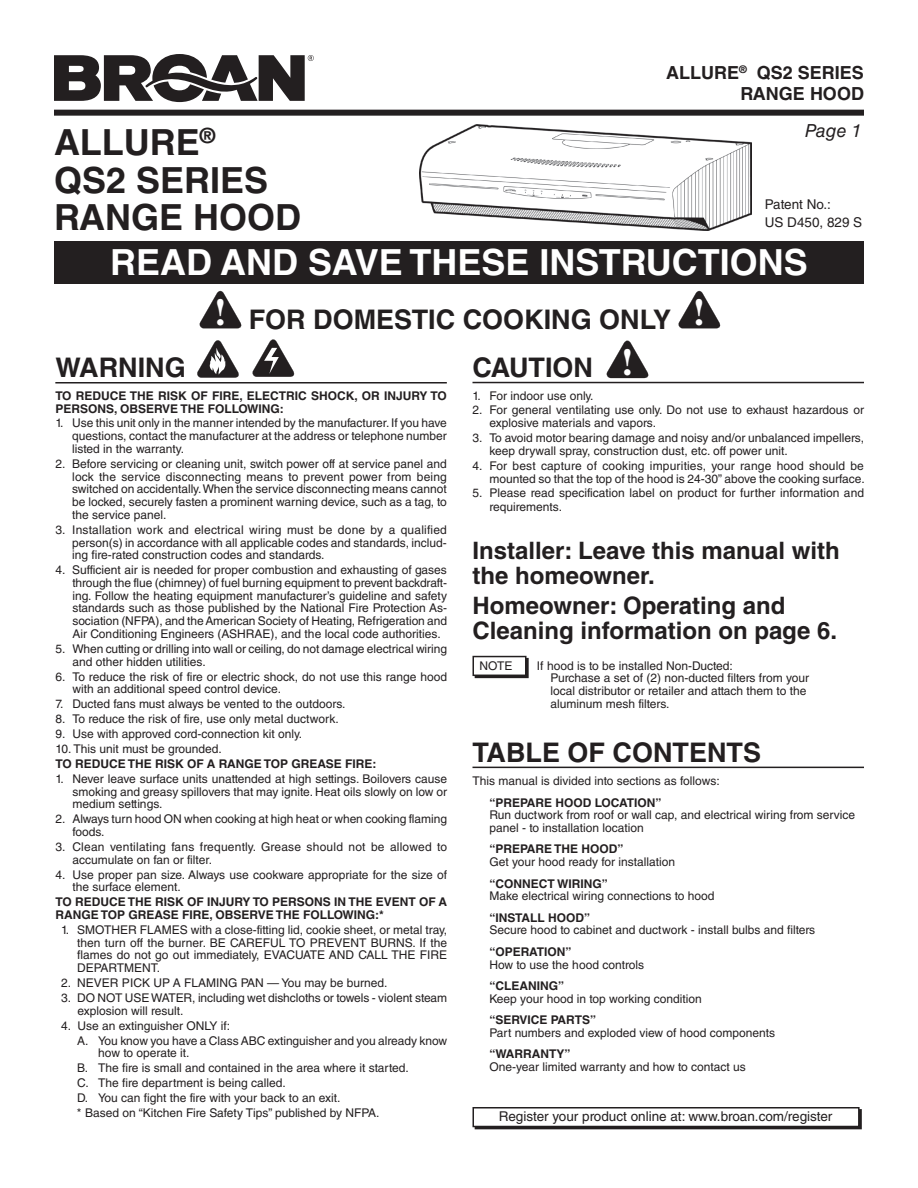
<style>
.page{position:relative;width:918px;height:1188px;background:#fff}
.page>*{position:absolute;margin:0;border:0;box-sizing:border-box;transform-origin:0 0}
.t1{font:700 37.8px "Times";color:#fff}
.t2{font:700 36px "Helvetica LT Std";color:#fff}
.t3{font:700 36px/37.5px "Helvetica LT Std";color:#231f20}
.t4{font:700 27px "Helvetica LT Std";color:#231f20}
.t5{font:700 24px/24.8px "Helvetica LT Std";color:#231f20}
.t6{font:700 18px/21.6px "Helvetica LT Std";color:#231f20;text-align:right}
.t7{font:italic 18px "Helvetica LT Std";color:#231f20}
.t8{font:13.5px/18.6px "Helvetica LT Std";color:#231f20}
.t9{font:12px/12.8px "Helvetica LT Std";color:#231f20}
.t10{font:700 12px/12.8px "Helvetica LT Std";color:#231f20}
.t11{font:12px/12.8px "Helvetica LT Std";letter-spacing:.02em;color:#231f20}
.s1{font-family:"Times";font-size:37.8px;color:#fff}
</style>
<div class="page">
<div style="left:54px;top:110px;width:810px;height:6px;background:#231f20"></div>
<svg style="left:54px;top:54px;width:260px;height:48px"></svg>
<svg style="left:607px;top:340px;width:41px;height:39px"></svg>
<hr style="left:55px;top:382px;width:392px;height:2px;background:#231f20">
<div style="left:54px;top:241px;width:810px;height:42px;background:#231f20"></div>
<svg style="left:253px;top:339px;width:41px;height:38px"></svg>
<svg style="left:197px;top:340px;width:42px;height:38px"></svg>
<hr style="left:472px;top:382px;width:392px;height:1px;background:#231f20">
<hr style="left:472px;top:767px;width:392px;height:1px;background:#231f20">
<img style="left:420px;top:125px;width:332px;height:106px">
<div style="left:475px;top:658px;width:54px;height:20px;border:2px solid #231f20"></div>
<div style="left:473px;top:657px;width:53px;height:18px;background:#fff"></div>
<div style="left:472px;top:656px;width:54px;height:20px;border:2px solid #231f20"></div>
<svg style="left:200px;top:290px;width:41px;height:39px"></svg>
<svg style="left:679px;top:290px;width:41px;height:39px"></svg>
<div style="left:475px;top:1109px;width:387px;height:20px;border:2px solid #231f20"></div>
<div style="left:473px;top:1108px;width:386px;height:18px;background:#fff"></div>
<div style="left:472px;top:1107px;width:388px;height:20px;border:2px solid #231f20"></div>
<h3 class="t6" style="left:666px;top:61px;width:199px">ALLURE<sup>®</sup> QS2 SERIES<br>RANGE HOOD</h3>
<h3 class="t7" style="left:805px;top:120px;width:58px">Page 1</h3>
<h2 class="t3" style="left:54px;top:123px;width:249px">ALLURE<sup>®<br></sup>QS2 SERIES<br>RANGE HOOD</h2>
<h2 class="t2" style="left:110px;top:240px;width:699px">READ AND SAVE THESE INSTRUCTIONS</h2>
<p class="t8" style="left:765px;top:195px;width:99px">Patent No.:<br>US D450, 829 S</p>
<h3 class="t4" style="left:214px;top:303px;width:493px"><span class="s1">!</span> FOR DOMESTIC COOKING ONLY <span class="s1">!</span></h3>
<h3 class="t4" style="left:55px;top:351px;width:132px">WARNING</h3>
<h1 class="t1" style="left:621px;top:339px;width:14px">!</h1>
<p class="t10" style="left:55px;top:389px;width:393px">TO REDUCE THE RISK OF FIRE, ELECTRIC SHOCK, OR INJURY TO<br>PERSONS, OBSERVE THE FOLLOWING:</p>
<p class="t9" style="left:72px;top:417px;width:376px;text-align:justify;text-indent:-17px">1. Use this unit only in the manner intended by the manufacturer.If you have questions, contact the manufacturer at the address or telephone number listed in the warranty.</p>
<p class="t9" style="left:72px;top:457px;width:376px;text-align:justify;text-indent:-17px">2. Before servicing or cleaning unit, switch power off at service panel and lock the service disconnecting means to prevent power from being switched on accidentally.When the service disconnecting means cannot be locked, securely fasten a prominent warning device, such as a tag, to the service panel.</p>
<p class="t9" style="left:72px;top:523px;width:376px;text-align:justify;text-indent:-17px">3. Installation work and electrical wiring must be done by a qualified person(s) in accordance with all applicable codes and standards, includ&shy;ing fire-rated construction codes and standards.</p>
<p class="t9" style="left:72px;top:564px;width:376px;text-align:justify;text-indent:-17px">4. Sufficient air is needed for proper combustion and exhausting of gases through the flue (chimney) of fuel burning equipment to prevent backdraft&shy;ing. Follow the heating equipment manufacturer’s guideline and safety standards such as those published by the National Fire Protection As&shy;sociation (NFPA), and theAmerican Society of Heating, Refrigeration and Air Conditioning Engineers (ASHRAE), and the local code authorities.</p>
<p class="t9" style="left:72px;top:642px;width:376px;text-indent:-17px">5. When cutting or drilling into wall or ceiling, do not damage electrical wiring and other hidden utilities.</p>
<p class="t9" style="left:72px;top:670px;width:376px;text-indent:-17px">6. To reduce the risk of fire or electric shock, do not use this range hood with an additional speed control device.</p>
<p class="t9" style="left:56px;top:698px;width:291px">7. Ducted fans must always be vented to the outdoors.</p>
<p class="t9" style="left:56px;top:713px;width:285px">8. To reduce the risk of fire, use only metal ductwork.</p>
<p class="t9" style="left:56px;top:727px;width:248px">9. Use with approved cord-connection kit only.</p>
<p class="t9" style="left:56px;top:742px;width:168px">10. This unit must be grounded.</p>
<p class="t10" style="left:56px;top:757px;width:322px">TO REDUCE THE RISK OF A RANGE TOP GREASE FIRE:</p>
<p class="t9" style="left:72px;top:772px;width:376px;text-align:justify;text-indent:-17px">1. Never leave surface units unattended at high settings. Boilovers cause smoking and greasy spillovers that may ignite. Heat oils slowly on low or medium settings.</p>
<p class="t9" style="left:72px;top:813px;width:376px;text-indent:-17px">2. Always turn hood ON when cooking at high heat or when cooking flaming foods.</p>
<p class="t11" style="left:72px;top:840px;width:376px;text-indent:-17px">3. Clean ventilating fans frequently. Grease should not be allowed to accumulate on fan or filter.</p>
<p class="t9" style="left:72px;top:868px;width:376px;text-indent:-17px">4. Use proper pan size. Always use cookware appropriate for the size of the surface element.</p>
<p class="t10" style="left:56px;top:895px;width:393px">TO REDUCE THE RISK OF INJURY TO PERSONS IN THE EVENT OF A<br>RANGE TOP GREASE FIRE, OBSERVE THE FOLLOWING:*</p>
<p class="t9" style="left:77px;top:923px;width:371px;text-align:justify;text-indent:-16px">1. SMOTHER FLAMES with a close-fitting lid, cookie sheet, or metal tray, then turn off the burner. BE CAREFUL TO PREVENT BURNS. If the flames do not go out immediately, EVACUATE AND CALL THE FIRE DEPARTMENT.</p>
<p class="t9" style="left:61px;top:976px;width:328px">2. NEVER PICK UP A FLAMING PAN — You may be burned.</p>
<p class="t9" style="left:77px;top:991px;width:371px;text-indent:-16px">3. DO NOT USE WATER, including wet dishcloths or towels - violent steam explosion will result.</p>
<p class="t9" style="left:77px;top:1018px;width:372px;line-height:15px;text-indent:-16px">4. Use an extinguisher ONLY if:<br>A. You know you have a ClassABC extinguisher and you already know</p>
<p class="t9" style="left:77px;top:1046px;width:333px;line-height:15px;text-indent:21px">how to operate it.<br>B. The fire is small and contained in the area where it started.<br>C. The fire department is being called.<br>D. You can fight the fire with your back to an exit.<br>* Based on “Kitchen Fire Safety Tips” published by NFPA.</p>
<h3 class="t4" style="left:472px;top:351px;width:122px">CAUTION</h3>
<p class="t9" style="left:472px;top:389px;width:123px">1. For indoor use only.</p>
<p class="t9" style="left:489px;top:404px;width:376px;text-indent:-17px">2. For general ventilating use only. Do not use to exhaust hazardous or explosive materials and vapors.</p>
<p class="t9" style="left:489px;top:432px;width:376px;text-indent:-17px">3. To avoid motor bearing damage and noisy and/or unbalanced impellers, keep drywall spray, construction dust, etc. off power unit.</p>
<p class="t9" style="left:473px;top:459px;width:394px;text-align:right">4. For best capture of cooking impurities, your range hood should be mounted so that the top of the hood is 24-30” above the cooking surface.</p>
<p class="t9" style="left:489px;top:486px;width:376px;line-height:13.6px;text-indent:-17px">5. Please read specification label on product for further information and requirements.</p>
<h3 class="t5" style="left:472px;top:538px;width:369px">Installer: Leave this manual with the homeowner.</h3>
<h3 class="t5" style="left:472px;top:593px;width:366px">Homeowner: Operating and<br>Cleaning information on page 6.</h3>
<p class="t9" style="left:480px;top:659px;width:34px">NOTE</p>
<p class="t9" style="left:550px;top:659px;width:260px;text-indent:-14px">If hood is to be installed Non-Ducted:<br>Purchase a set of (2) non-ducted filters from your local distributor or retailer and attach them to the aluminum mesh filters.</p>
<h3 class="t4" style="left:472px;top:736px;width:290px">TABLE OF CONTENTS</h3>
<p class="t9" style="left:472px;top:775px;width:249px">This manual is divided into sections as follows:</p>
<p class="t10" style="left:489px;top:796px;width:173px">“PREPARE HOOD LOCATION”</p>
<p class="t9" style="left:489px;top:809px;width:367px">Run ductwork from roof or wall cap, and electrical wiring from service panel - to installation location</p>
<p class="t10" style="left:489px;top:843px;width:136px">“PREPARE THE HOOD”</p>
<p class="t9" style="left:489px;top:856px;width:187px">Get your hood ready for installation</p>
<p class="t10" style="left:489px;top:877px;width:120px">“CONNECT WIRING”</p>
<p class="t9" style="left:489px;top:890px;width:227px">Make electrical wiring connections to hood</p>
<p class="t10" style="left:489px;top:911px;width:102px">“INSTALL HOOD”</p>
<p class="t9" style="left:489px;top:924px;width:327px">Secure hood to cabinet and ductwork - install bulbs and filters</p>
<p class="t10" style="left:489px;top:945px;width:84px">“OPERATION”</p>
<p class="t9" style="left:489px;top:958px;width:156px">How to use the hood controls</p>
<p class="t10" style="left:489px;top:979px;width:76px">“CLEANING”</p>
<p class="t9" style="left:489px;top:992px;width:214px">Keep your hood in top working condition</p>
<p class="t10" style="left:489px;top:1013px;width:108px">“SERVICE PARTS”</p>
<p class="t9" style="left:489px;top:1026px;width:287px">Part numbers and exploded view of hood components</p>
<p class="t10" style="left:489px;top:1047px;width:83px">“WARRANTY”</p>
<p class="t9" style="left:489px;top:1060px;width:258px">One-year limited warranty and how to contact us</p>
<p class="t8" style="left:499px;top:1107px;width:335px">Register your product online at: www.broan.com/register</p>
</div>
